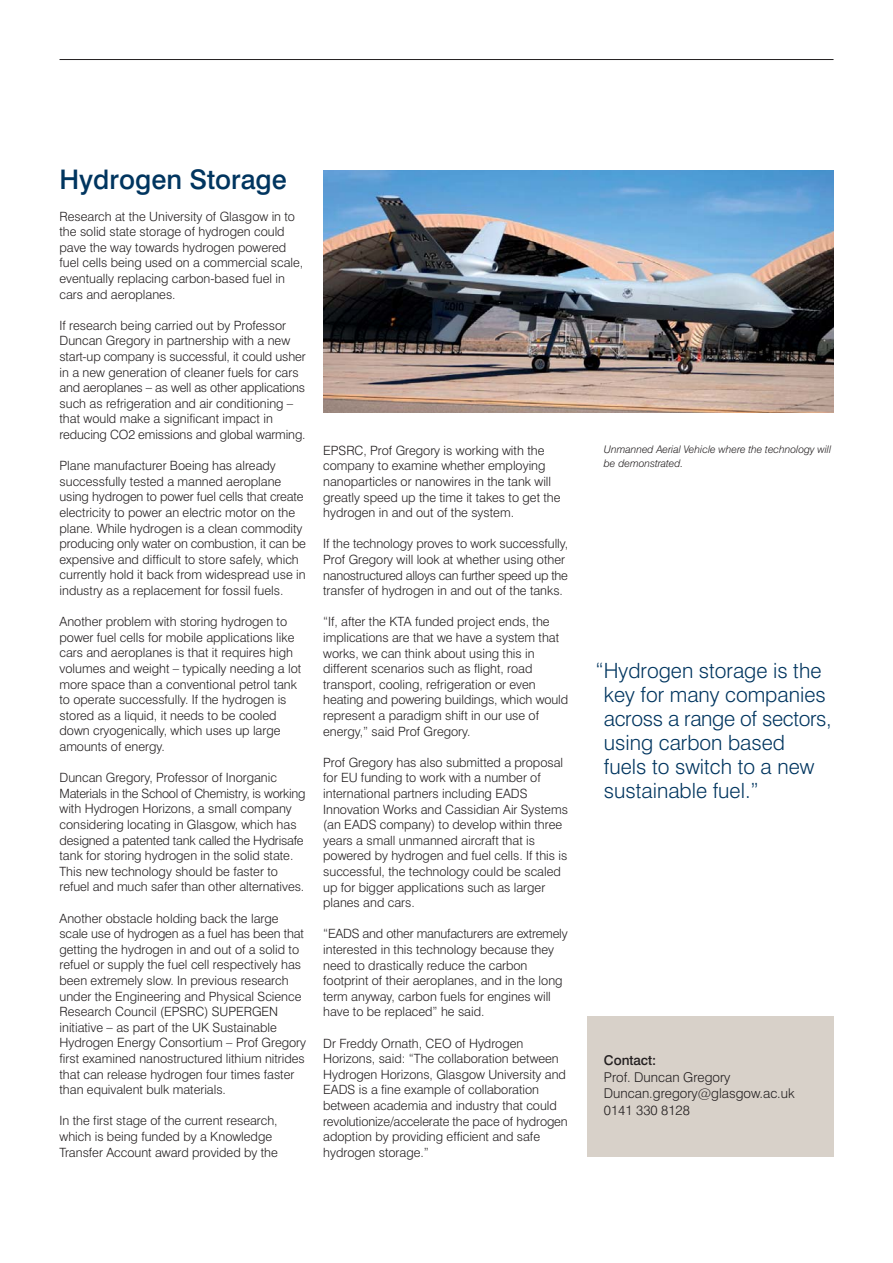
<style>
.page{position:relative;width:893px;height:1263px;background:#fff}
.page>*{position:absolute;margin:0;border:0;box-sizing:border-box;transform-origin:0 0}
.t1{font:500 27px "Swiss 721 BT";color:#00355f}
.t2{font:300 21px/24px "Swiss 721 BT";color:#00355f}
.t3{font:300 13.5px/16.5px "Swiss 721 BT";color:#231f20}
.t4{font:500 13.5px "Swiss 721 BT";color:#231f20}
.t5{font:300 12.75px/15.6px "Swiss 721 BT";color:#231f20}
.t6{font:italic 300 10.5px/13.5px "Swiss 721 BT";color:#231f20}
</style>
<div class="page">
<div style="left:587px;top:1017px;width:246px;height:140px;background:#d8d1c9"></div>
<img style="left:323px;top:170px;width:510px;height:243px">
<hr style="left:60px;top:59px;width:773px;height:1px;background:#231f20">
<h1 class="t1" style="left:60px;top:168px;width:229px">Hydrogen Storage</h1>
<p class="t5" style="left:60px;top:210px;width:245px">Research at the University of Glasgow in to the solid state storage of hydrogen could pave the way towards hydrogen powered fuel cells being used on a commercial scale, eventually replacing carbon-based fuel in cars and aeroplanes.</p>
<p class="t5" style="left:60px;top:319px;width:248px">If research being carried out by Professor Duncan Gregory in partnership with a new start-up company is successful, it could usher in a new generation of cleaner fuels for cars and aeroplanes – as well as other applications such as refrigeration and air conditioning – that would make a significant impact in reducing CO2 emissions and global warming.</p>
<p class="t5" style="left:60px;top:459px;width:248px">Plane manufacturer Boeing has already successfully tested a manned aeroplane using hydrogen to power fuel cells that create electricity to power an electric motor on the plane. While hydrogen is a clean commodity producing only water on combustion, it can be expensive and difficult to store safely, which currently hold it back from widespread use in industry as a replacement for fossil fuels.</p>
<p class="t5" style="left:60px;top:615px;width:243px">Another problem with storing hydrogen to power fuel cells for mobile applications like cars and aeroplanes is that it requires high volumes and weight – typically needing a lot more space than a conventional petrol tank to operate successfully. If the hydrogen is stored as a liquid, it needs to be cooled down cryogenically, which uses up large amounts of energy.</p>
<p class="t5" style="left:60px;top:771px;width:247px">Duncan Gregory, Professor of Inorganic Materials in the School of Chemistry, is working with Hydrogen Horizons, a small company considering locating in Glasgow, which has designed a patented tank called the Hydrisafe tank for storing hydrogen in the solid state.<br>This new technology should be faster to refuel and much safer than other alternatives.</p>
<p class="t5" style="left:60px;top:912px;width:248px">Another obstacle holding back the large scale use of hydrogen as a fuel has been that getting the hydrogen in and out of a solid to refuel or supply the fuel cell respectively has been extremely slow. In previous research under the Engineering and Physical Science Research Council (EPSRC) SUPERGEN initiative – as part of the UK Sustainable Hydrogen Energy Consortium – Prof Gregory first examined nanostructured lithium nitrides that can release hydrogen four times faster than equivalent bulk materials.</p>
<p class="t5" style="left:60px;top:1114px;width:220px">In the first stage of the current research, which is being funded by a Knowledge<br>Transfer Account award provided by the</p>
<p class="t5" style="left:323px;top:444px;width:239px">EPSRC, Prof Gregory is working with the company to examine whether employing nanoparticles or nanowires in the tank will greatly speed up the time it takes to get the hydrogen in and out of the system.</p>
<p class="t5" style="left:323px;top:537px;width:246px">If the technology proves to work successfully, Prof Gregory will look at whether using other nanostructured alloys can further speed up the transfer of hydrogen in and out of the tanks.</p>
<p class="t5" style="left:323px;top:615px;width:247px">“If, after the KTA funded project ends, the implications are that we have a system that works, we can think about using this in different scenarios such as flight, road transport, cooling, refrigeration or even heating and powering buildings, which would represent a paradigm shift in our use of energy,” said Prof Gregory.</p>
<p class="t5" style="left:323px;top:756px;width:246px">Prof Gregory has also submitted a proposal for EU funding to work with a number of international partners including EADS Innovation Works and Cassidian Air Systems (an EADS company) to develop within three years a small unmanned aircraft that is powered by hydrogen and fuel cells. If this is successful, the technology could be scaled up for bigger applications such as larger planes and cars.</p>
<p class="t5" style="left:323px;top:927px;width:246px">“EADS and other manufacturers are extremely interested in this technology because they need to drastically reduce the carbon footprint of their aeroplanes, and in the long term anyway, carbon fuels for engines will have to be replaced” he said.</p>
<p class="t5" style="left:323px;top:1037px;width:246px">Dr Freddy Ornath, CEO of Hydrogen Horizons, said: “The collaboration between Hydrogen Horizons, Glasgow University and EADS is a fine example of collaboration between academia and industry that could revolutionize/accelerate the pace of hydrogen adoption by providing efficient and safe hydrogen storage.”</p>
<p class="t6" style="left:604px;top:443px;width:229px">Unmanned Aerial Vehicle where the technology will be demonstrated.</p>
<h2 class="t2" style="left:604px;top:661px;width:229px;text-indent:-9px">“Hydrogen storage is the key for many companies across a range of sectors, using carbon based fuels to switch to a new sustainable fuel.”</h2>
<p class="t4" style="left:604px;top:1055px;width:54px">Contact:</p>
<p class="t3" style="left:604px;top:1070px;width:192px">Prof. Duncan Gregory<br>Duncan.gregory@glasgow.ac.uk<br>0141 330 8128</p>
</div>
